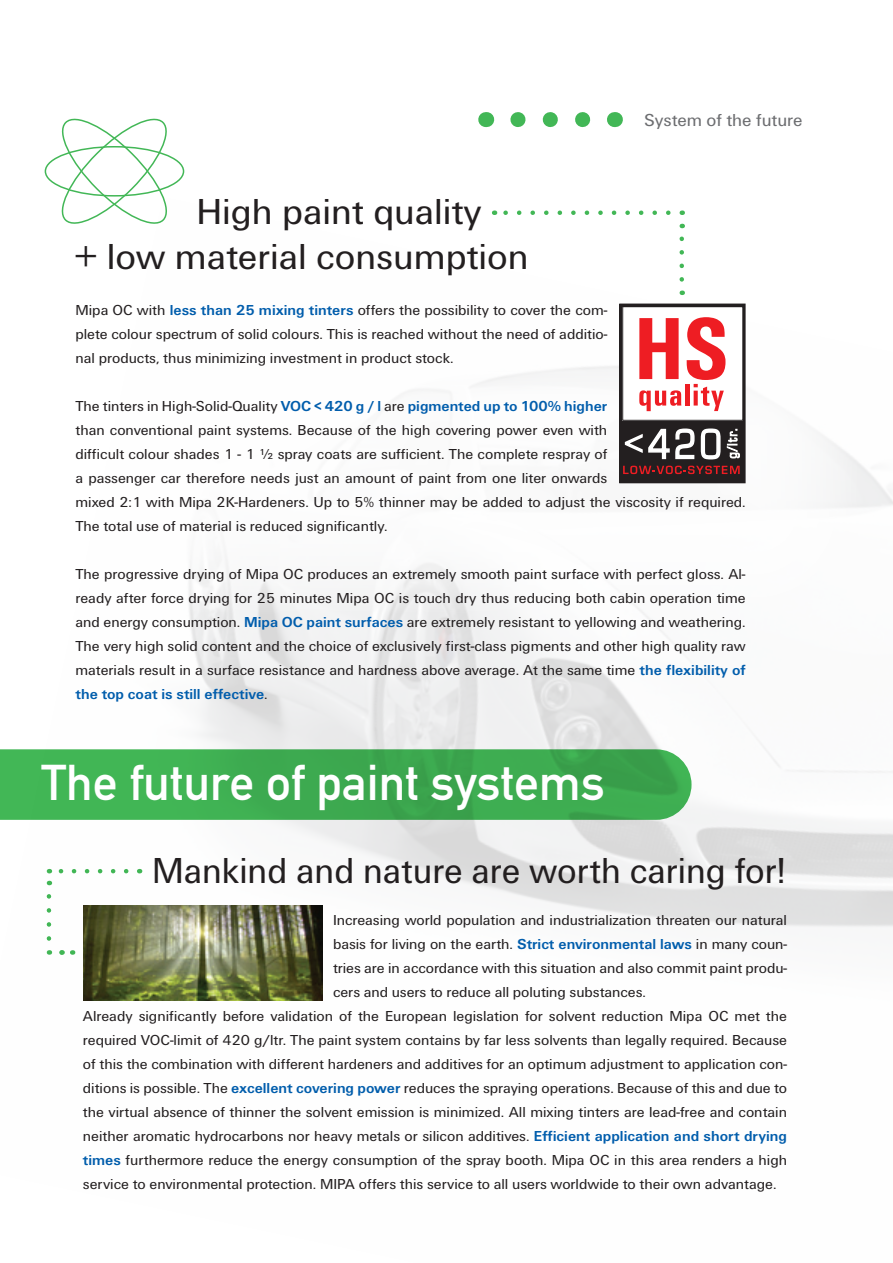
<style>
.page{position:relative;width:893px;height:1263px;background:#fff}
.page>*{position:absolute;margin:0;border:0;box-sizing:border-box;transform-origin:0 0}
.t1{font:49.5px "DIN Mittelschrift";color:#fff}
.t2{font:37.5px/45px "Unitus T";color:#231f20}
.t3{font:37.5px "Unitus T";color:#231f20;scale:.95 1}
.t4{font:18px "Unitus T";color:#6c6d70}
.t5{font:15px/24px "Unitus T";color:#231f20;text-align:justify}
.s1{font-weight:700;color:#015dac}
</style>
<div class="page">
<img style="left:46px;top:210px;width:847px;height:791px">
<svg style="left:0;top:749px;width:691px;height:71px;background:#40ad53"></svg>
<svg style="left:518px;top:112px;width:73px;height:15px"></svg>
<svg style="left:486px;top:112px;width:1px;height:15px"></svg>
<svg style="left:614px;top:112px;width:1px;height:15px"></svg>
<div style="left:12px;top:332px;width:847px;height:281px;background:#fff"></div>
<svg style="left:54px;top:118px;width:121px;height:112px"></svg>
<svg style="left:679px;top:224px;width:5px;height:55px"></svg>
<svg style="left:501px;top:210px;width:167px;height:5px"></svg>
<div style="left:620px;top:304px;width:125px;height:179px;background:#231f20"></div>
<div style="left:619px;top:304px;width:126px;height:179px;border:1px solid #231f20"></div>
<div style="left:623px;top:307px;width:120px;height:113px;background:#fff"></div>
<div style="left:622px;top:306px;width:121px;height:115px;border:1px solid #231f20"></div>
<svg style="left:639px;top:318px;width:40px;height:61px"></svg>
<svg style="left:639px;top:390px;width:42px;height:21px"></svg>
<hr style="left:685px;top:384px;width:4px;height:22px;background:#ee1d23">
<svg style="left:687px;top:317px;width:38px;height:94px"></svg>
<svg style="left:727px;top:429px;width:13px;height:30px"></svg>
<svg style="left:624px;top:428px;width:97px;height:32px"></svg>
<svg style="left:623px;top:466px;width:117px;height:8px"></svg>
<svg style="left:47px;top:881px;width:4px;height:57px"></svg>
<svg style="left:49px;top:869px;width:77px;height:4px"></svg>
<img style="left:84px;top:905px;width:238px;height:95px">
<svg style="left:62px;top:950px;width:11px;height:5px"></svg>
<p class="t4" style="left:644px;top:109px;width:160px">System of the future</p>
<h2 class="t2" style="left:75px;top:188px;width:456px;text-indent:122px">High paint quality<br>+ low material consumption</h2>
<p class="t5" style="left:75px;top:297px;width:533px">Mipa OC with <span class="s1">less than 25 mixing tinters</span> offers the possibility to cover the com&shy;plete colour spectrum of solid colours. This is reached without the need of additio&shy;nal products, thus minimizing investment in product stock.</p>
<p class="t5" style="left:75px;top:393px;width:672px;text-align:left">The tinters in High-Solid-Quality <span class="s1">VOC &lt; 420 g / l</span> are <span class="s1">pigmented up to 100% higher<br></span>than conventional paint systems. Because of the high covering power even with<br>difficult colour shades 1 - 1 ½ spray coats are sufficient. The complete respray of<br>a passenger car therefore needs just an amount of paint from one liter onwards<br>mixed 2:1 with Mipa 2K-Hardeners. Up to 5% thinner may be added to adjust the viscosity if required.<br>The total use of material is reduced significantly.</p>
<p class="t5" style="left:75px;top:561px;width:672px">The progressive drying of Mipa OC produces an extremely smooth paint surface with perfect gloss. Al&shy;ready after force drying for 25 minutes Mipa OC is touch dry thus reducing both cabin operation time and energy consumption. <span class="s1">Mipa OC paint surfaces</span> are extremely resistant to yellowing and weathering.<br>The very high solid content and the choice of exclusively first-class pigments and other high quality raw materials result in a surface resistance and hardness above average. At the same time <span class="s1">the flexibility of the top coat is still effective</span>.</p>
<h1 class="t1" style="left:41px;top:754px;width:565px">The future of paint systems</h1>
<h2 class="t3" style="left:152px;top:849px;width:668px">Mankind and nature are worth caring for!</h2>
<p class="t5" style="left:333px;top:908px;width:455px">Increasing world population and industrialization threaten our natural</p>
<p class="t5" style="left:333px;top:932px;width:455px">basis for living on the earth. <span class="s1">Strict environmental laws</span> in many coun-</p>
<p class="t5" style="left:333px;top:956px;width:455px">tries are in accordance with this situation and also commit paint produ-</p>
<p class="t5" style="left:333px;top:980px;width:314px">cers and users to reduce all poluting substances.</p>
<p class="t5" style="left:83px;top:1004px;width:706px">Already significantly before validation of the European legislation for solvent reduction Mipa OC met the</p>
<p class="t5" style="left:83px;top:1028px;width:706px">required VOC-limit of 420 g/ltr. The paint system contains by far less solvents than legally required. Because</p>
<p class="t5" style="left:83px;top:1052px;width:706px">of this the combination with different hardeners and additives for an optimum adjustment to application con-</p>
<p class="t5" style="left:83px;top:1076px;width:706px">ditions is possible. The <span class="s1">excellent covering power</span> reduces the spraying operations. Because of this and due to</p>
<p class="t5" style="left:83px;top:1100px;width:706px">the virtual absence of thinner the solvent emission is minimized. All mixing tinters are lead-free and contain</p>
<p class="t5" style="left:83px;top:1124px;width:706px">neither aromatic hydrocarbons nor heavy metals or silicon additives. <span class="s1">Efficient application and short drying</span></p>
<p class="t5" style="left:83px;top:1148px;width:706px"><span class="s1">times</span> furthermore reduce the energy consumption of the spray booth. Mipa OC in this area renders a high</p>
<p class="t5" style="left:83px;top:1172px;width:695px">service to environmental protection. MIPA offers this service to all users worldwide to their own advantage.</p>
</div>
